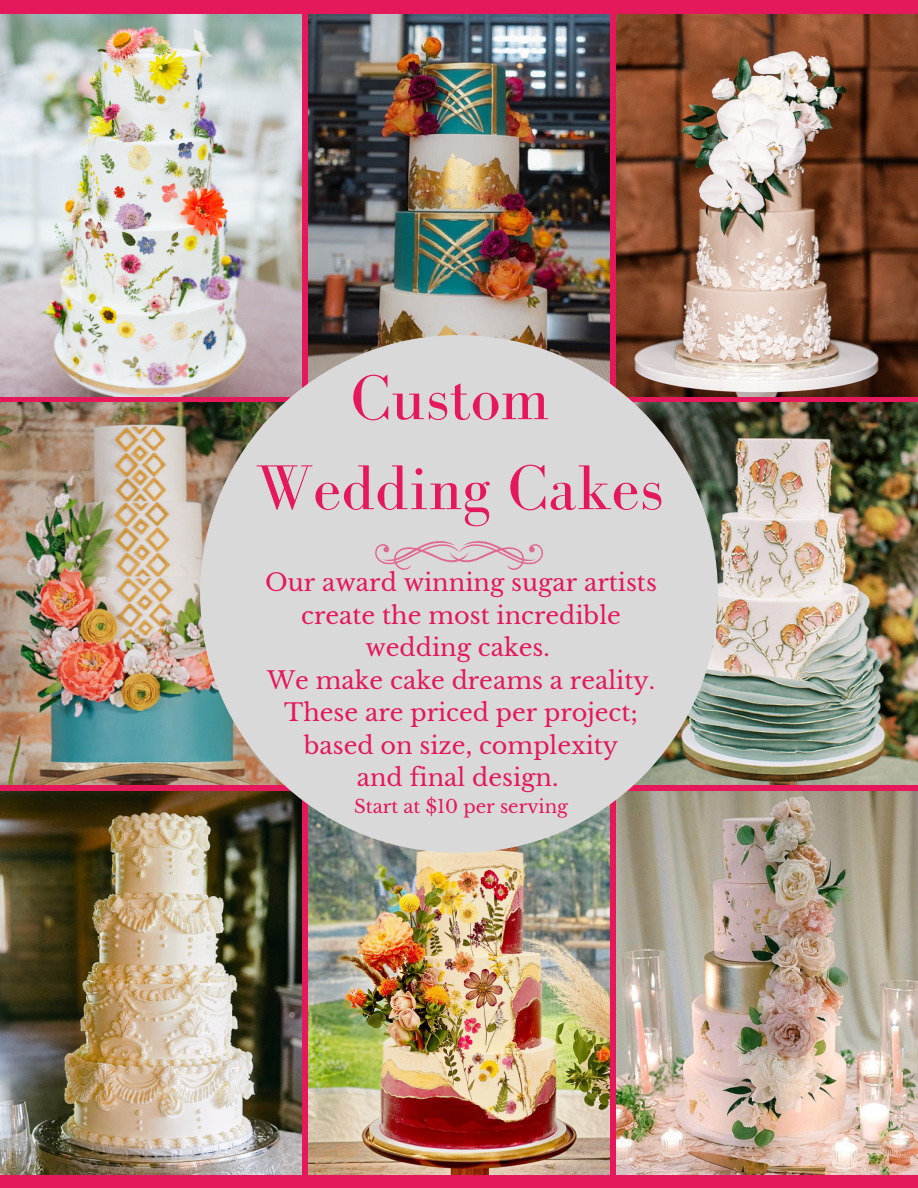
<style>
.page{position:relative;width:918px;height:1188px;background:#e5185b}
.page>*{position:absolute;margin:0;border:0;box-sizing:border-box;transform-origin:0 0}
.t1{font:65.1px "Bodoni FLF";color:#e5185b}
.t2{font:24px/32.5px "Libre Baskerville";color:#e5185b;text-align:center}
.t3{font:18.15px "Libre Baskerville";color:#e5185b}
</style>
<div class="page">
<img style="left:0;top:14px;width:302px;height:383px">
<img style="left:308px;top:14px;width:302px;height:369px">
<img style="left:616px;top:14px;width:302px;height:383px">
<img style="left:0;top:402px;width:285px;height:383px">
<img style="left:633px;top:402px;width:285px;height:383px">
<img style="left:0;top:792px;width:302px;height:382px">
<img style="left:308px;top:805px;width:302px;height:369px">
<img style="left:616px;top:792px;width:302px;height:382px">
<div style="left:200px;top:335px;width:518px;height:518px;background:#d9d9d9;border-radius:50%"></div>
<svg style="left:375px;top:541px;width:168px;height:29px"></svg>
<p class="t1" style="left:351px;top:362px;width:200px">Custom</p>
<p class="t1" style="left:255px;top:452px;width:410px">Wedding Cakes</p>
<p class="t2" style="left:265px;top:567px;width:393px">Our award winning sugar artists create the most incredible wedding cakes.</p>
<p class="t2" style="left:267px;top:664px;width:390px">We make cake dreams a reality.</p>
<p class="t2" style="left:284px;top:697px;width:355px">These are priced per project; based on size, complexity</p>
<p class="t2" style="left:357px;top:762px;width:203px">and final design.</p>
<p class="t3" style="left:354px;top:796px;width:216px">Start at $10 per serving</p>
</div>
